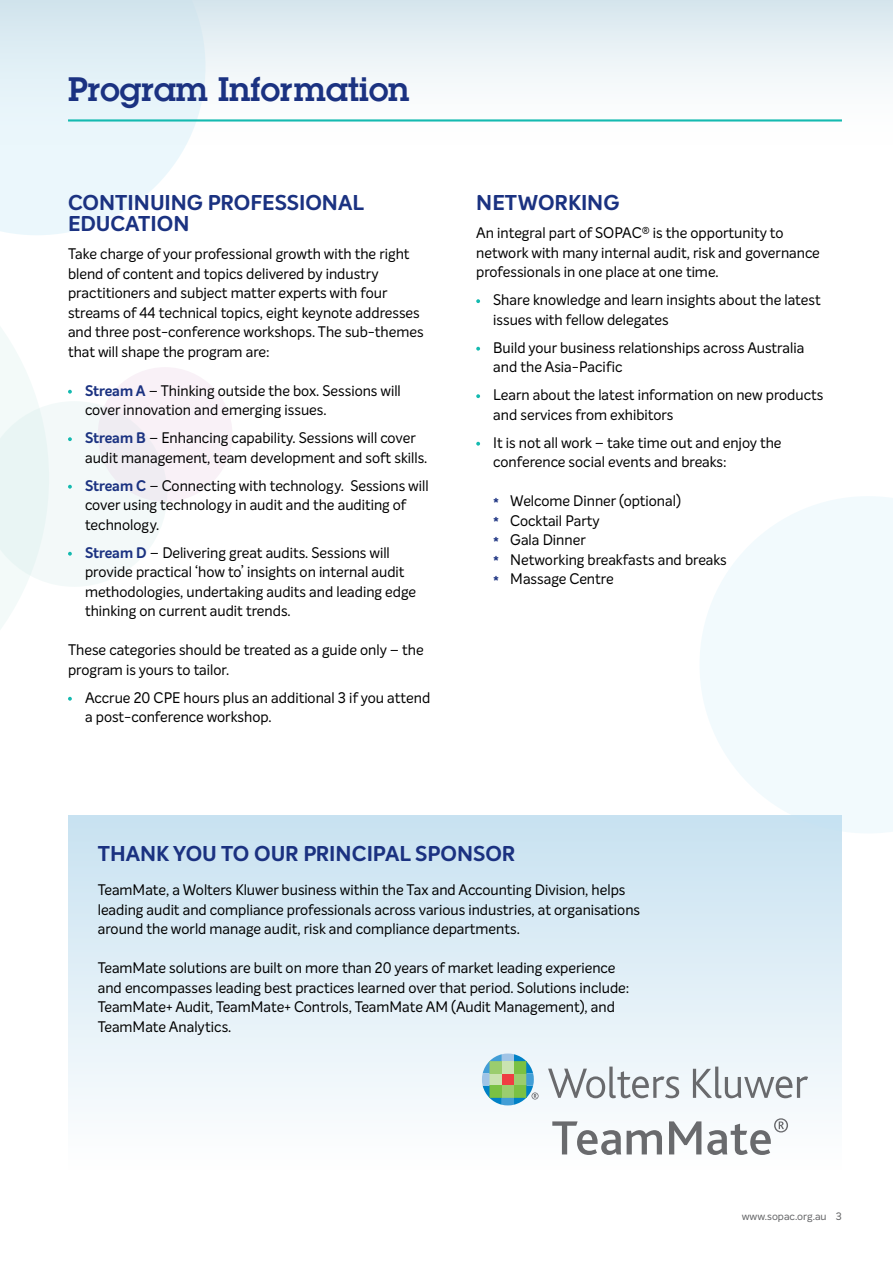
<style>
.page{position:relative;width:893px;height:1263px;background:#fff}
.page>*{position:absolute;margin:0;border:0;box-sizing:border-box;transform-origin:0 0}
.t1{font:600 33px "Lubalin Graph";color:#1b3281}
.t2{font:700 21px/21px "Intelo";color:#1b3281}
.t3{font:15px/19.5px "Intelo";color:#000;scale:.95 1}
.t4{font:10.5px "Intelo";color:#636466}
.s1{font-weight:700;color:#1b3281}
</style>
<div class="page">
<svg style="left:0;top:149px;width:184px;height:68px;fill:#ebf7fc"></svg>
<div style="left:98px;top:367px;width:134px;height:135px;background:#f9f1f7;border-radius:50%"></div>
<svg style="left:0;top:0;width:893px;height:149px"></svg>
<div style="left:68px;top:815px;width:774px;height:354px;background:linear-gradient(to bottom,#c8e2f1,#fefefe)"></div>
<svg style="left:0;top:217px;width:166px;height:484px"></svg>
<svg style="left:476px;top:299px;width:4px;height:4px"></svg>
<svg style="left:476px;top:347px;width:4px;height:4px"></svg>
<svg style="left:476px;top:394px;width:4px;height:4px"></svg>
<svg style="left:476px;top:442px;width:4px;height:4px"></svg>
<hr style="left:68px;top:119px;width:774px;height:3px;background:#14bab0">
<svg style="left:548px;top:1066px;width:131px;height:32px"></svg>
<svg style="left:693px;top:1066px;width:115px;height:32px"></svg>
<svg style="left:482px;top:1053px;width:57px;height:52px;background:#9dc5ad"></svg>
<svg style="left:552px;top:1121px;width:69px;height:34px"></svg>
<svg style="left:627px;top:1130px;width:35px;height:24px"></svg>
<svg style="left:669px;top:1121px;width:32px;height:33px"></svg>
<svg style="left:707px;top:1118px;width:81px;height:37px"></svg>
<svg style="left:699px;top:496px;width:194px;height:337px;fill:#f2fafd"></svg>
<h1 class="t1" style="left:68px;top:67px;width:343px">Program Information</h1>
<h2 class="t2" style="left:68px;top:193px;width:297px">CONTINUING PROFESSIONAL<br>EDUCATION</h2>
<p class="t3" style="left:68px;top:244px;width:376px">Take charge of your professional growth with the right blend of content and topics delivered by industry practitioners and subject matter experts with four streams of 44 technical topics, eight keynote addresses and three post-conference workshops. The sub-themes that will shape the program are:</p>
<p class="t3" style="left:85px;top:381px;width:334px"><span class="s1">Stream A</span> – Thinking outside the box. Sessions will cover innovation and emerging issues.</p>
<p class="t3" style="left:85px;top:428px;width:362px"><span class="s1">Stream B</span> – Enhancing capability. Sessions will cover audit management, team development and soft skills.</p>
<p class="t3" style="left:85px;top:476px;width:363px"><span class="s1">Stream C</span> – Connecting with technology. Sessions will cover using technology in audit and the auditing of technology.</p>
<p class="t3" style="left:85px;top:543px;width:350px"><span class="s1">Stream D</span> – Delivering great audits. Sessions will provide practical ‘how to’ insights on internal audit methodologies, undertaking audits and leading edge thinking on current audit trends.</p>
<p class="t3" style="left:68px;top:640px;width:376px">These categories should be treated as a guide only – the program is yours to tailor.</p>
<p class="t3" style="left:85px;top:688px;width:365px">Accrue 20 CPE hours plus an additional 3 if you attend a post-conference workshop.</p>
<h2 class="t2" style="left:476px;top:193px;width:145px">NETWORKING</h2>
<p class="t3" style="left:476px;top:223px;width:363px">An integral part of SOPAC® is the opportunity to network with many internal audit, risk and governance professionals in one place at one time.</p>
<p class="t3" style="left:493px;top:290px;width:346px">Share knowledge and learn insights about the latest issues with fellow delegates</p>
<p class="t3" style="left:493px;top:338px;width:329px">Build your business relationships across Australia and the Asia-Pacific</p>
<p class="t3" style="left:493px;top:385px;width:349px">Learn about the latest information on new products and services from exhibitors</p>
<p class="t3" style="left:493px;top:433px;width:305px">It is not all work – take time out and enjoy the conference social events and breaks:</p>
<p class="t3" style="left:493px;top:491px;width:247px"><span class="s1">*</span> Welcome Dinner (optional)<br><span class="s1">*</span> Cocktail Party<br><span class="s1">*</span> Gala Dinner<br><span class="s1">*</span> Networking breakfasts and breaks <span class="s1">*</span> Massage Centre</p>
<h2 class="t2" style="left:98px;top:844px;width:419px">THANK YOU TO OUR PRINCIPAL SPONSOR</h2>
<p class="t3" style="left:98px;top:880px;width:572px">TeamMate, a Wolters Kluwer business within the Tax and Accounting Division, helps leading audit and compliance professionals across various industries, at organisations around the world manage audit, risk and compliance departments.</p>
<p class="t3" style="left:98px;top:958px;width:561px">TeamMate solutions are built on more than 20 years of market leading experience and encompasses leading best practices learned over that period. Solutions include:<br>TeamMate+ Audit, TeamMate+ Controls, TeamMate AM (Audit Management), and TeamMate Analytics.</p>
<p class="t4" style="left:742px;top:1210px;width:102px">www.sopac.org.au 3</p>
</div>
